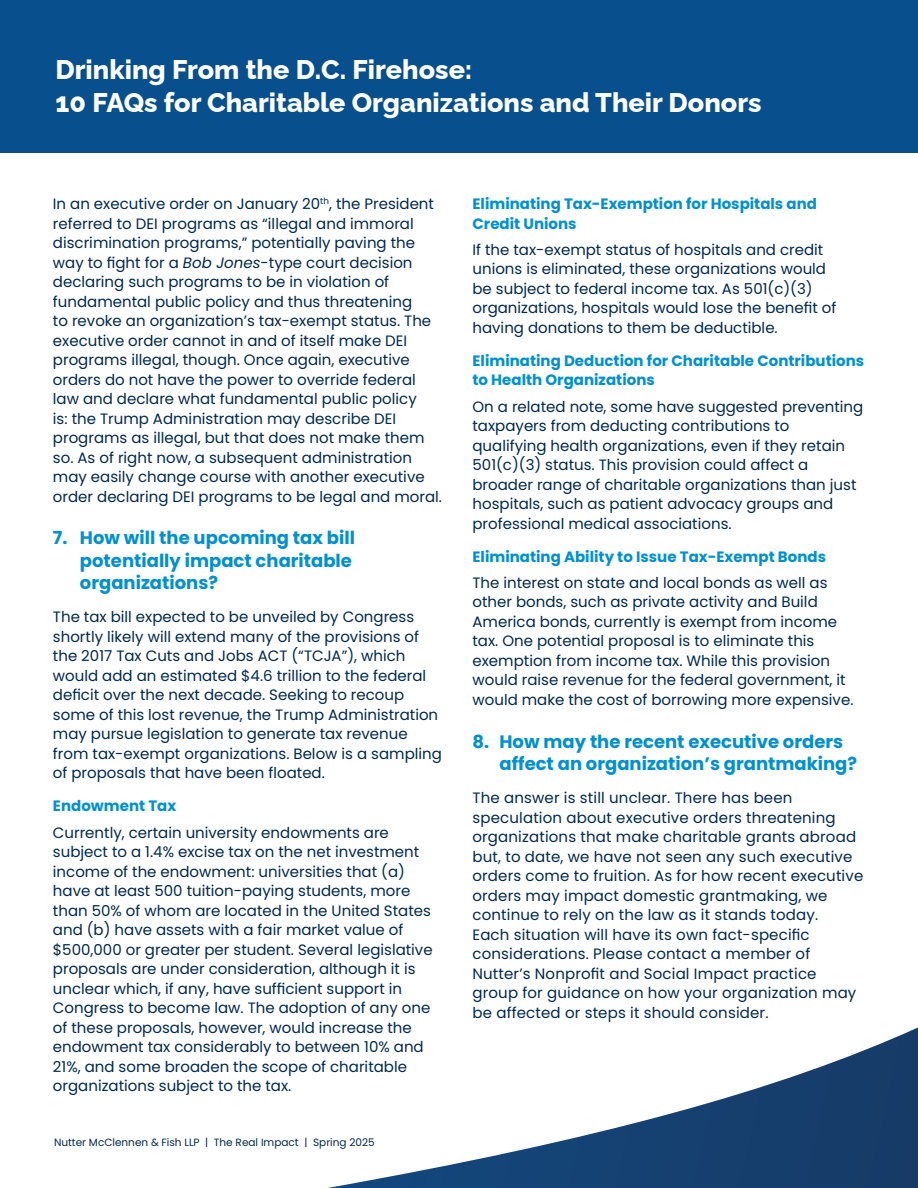
<style>
.page{position:relative;width:918px;height:1188px;background:#fff}
.page>*{position:absolute;margin:0;border:0;box-sizing:border-box;transform-origin:0 0}
.t1{font:800 27px/33px "Raleway";color:#fff}
.t2{font:700 18px/22.5px "Poppins";color:#0090d0}
.t3{font:15px/19.5px "Poppins";color:#00284b}
.t4{font:700 15px/19.5px "Poppins";color:#0090d0}
.t5{font:10.5px "Poppins";color:#00284b}
.s1{font-style:italic}
</style>
<div class="page">
<div style="left:0;top:0;width:918px;height:153px;background:#074f8d"></div>
<svg style="left:328px;top:1027px;width:590px;height:161px"></svg>
<h1 class="t1" style="left:56px;top:51px;width:708px">Drinking From the D.C. Firehose:<br>10 FAQs for Charitable Organizations and Their Donors</h1>
<p class="t3" style="left:53px;top:194px;width:391px">In an executive order on January 20<sup>th</sup>, the President referred to DEI programs as “illegal and immoral discrimination programs,” potentially paving the way to fight for a <span class="s1">Bob Jones</span>-type court decision declaring such programs to be in violation of fundamental public policy and thus threatening<br>to revoke an organization’s tax-exempt status. The executive order cannot in and of itself make DEI programs illegal, though. Once again, executive orders do not have the power to override federal law and declare what fundamental public policy<br>is: the Trump Administration may describe DEI programs as illegal, but that does not make them so. As of right now, a subsequent administration may easily change course with another executive order declaring DEI programs to be legal and moral.</p>
<p class="t2" style="left:80px;top:527px;width:277px;text-indent:-27px">7. How will the upcoming tax bill potentially impact charitable organizations?</p>
<p class="t3" style="left:53px;top:607px;width:390px">The tax bill expected to be unveiled by Congress shortly likely will extend many of the provisions of the 2017 Tax Cuts and Jobs ACT (“TCJA”), which would add an estimated $4.6 trillion to the federal deficit over the next decade. Seeking to recoup some of this lost revenue, the Trump Administration may pursue legislation to generate tax revenue from tax-exempt organizations. Below is a sampling of proposals that have been floated.</p>
<p class="t4" style="left:53px;top:796px;width:125px">Endowment Tax</p>
<p class="t3" style="left:53px;top:823px;width:381px">Currently, certain university endowments are subject to a 1.4% excise tax on the net investment income of the endowment: universities that (a) have at least 500 tuition-paying students, more than 50% of whom are located in the United States and (b) have assets with a fair market value of $500,000 or greater per student. Several legislative proposals are under consideration, although it is unclear which, if any, have sufficient support in Congress to become law. The adoption of any one of these proposals, however, would increase the endowment tax considerably to between 10% and 21%, and some broaden the scope of charitable organizations subject to the tax.</p>
<p class="t5" style="left:54px;top:1136px;width:322px">Nutter McClennen &amp; Fish LLP | The Real Impact | Spring 2025</p>
<p class="t4" style="left:473px;top:194px;width:346px">Eliminating Tax-Exemption for Hospitals and<br>Credit Unions</p>
<p class="t3" style="left:473px;top:240px;width:365px">If the tax-exempt status of hospitals and credit unions is eliminated, these organizations would be subject to federal income tax. As 501(c)(3) organizations, hospitals would lose the benefit of having donations to them be deductible.</p>
<p class="t4" style="left:473px;top:351px;width:393px">Eliminating Deduction for Charitable Contributions to Health Organizations</p>
<p class="t3" style="left:473px;top:397px;width:392px">On a related note, some have suggested preventing taxpayers from deducting contributions to qualifying health organizations, even if they retain 501(c)(3) status. This provision could affect a broader range of charitable organizations than just hospitals, such as patient advocacy groups and professional medical associations.</p>
<p class="t4" style="left:473px;top:547px;width:355px">Eliminating Ability to Issue Tax-Exempt Bonds</p>
<p class="t3" style="left:473px;top:573px;width:382px">The interest on state and local bonds as well as other bonds, such as private activity and Build America bonds, currently is exempt from income tax. One potential proposal is to eliminate this exemption from income tax. While this provision would raise revenue for the federal government, it would make the cost of borrowing more expensive.</p>
<p class="t2" style="left:500px;top:730px;width:359px;text-indent:-27px">8. How may the recent executive orders affect an organization’s grantmaking?</p>
<p class="t3" style="left:472px;top:788px;width:392px">The answer is still unclear. There has been speculation about executive orders threatening organizations that make charitable grants abroad but, to date, we have not seen any such executive orders come to fruition. As for how recent executive orders may impact domestic grantmaking, we continue to rely on the law as it stands today.<br>Each situation will have its own fact-specific considerations. Please contact a member of Nutter’s Nonprofit and Social Impact practice group for guidance on how your organization may be affected or steps it should consider.</p>
</div>
